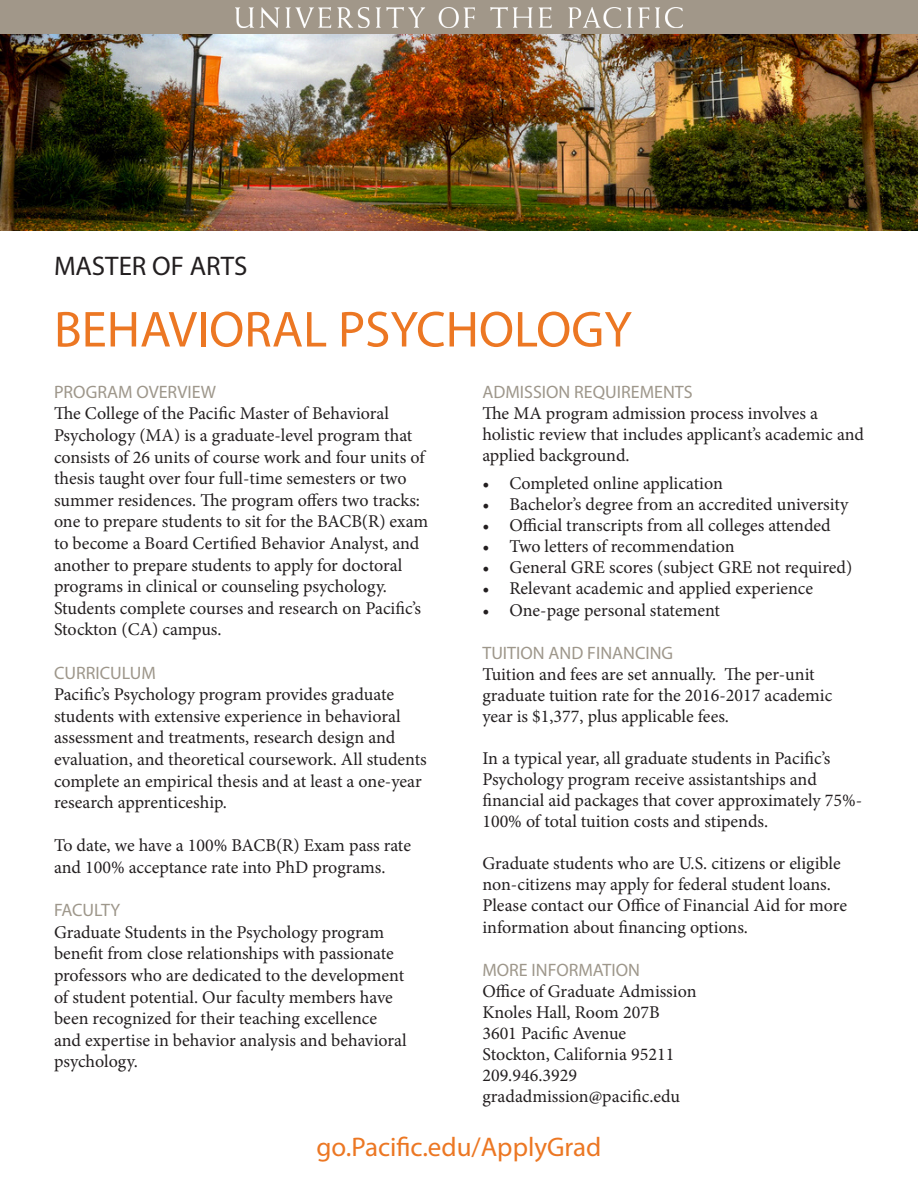
<style>
.page{position:relative;width:918px;height:1188px;background:#fff}
.page>*{position:absolute;margin:0;border:0;box-sizing:border-box;transform-origin:0 0}
.t1{font:51px "Myriad Pro";color:#ec7723}
.t2{font:27px "Myriad Pro";color:#ec7723}
.t3{font:27px "Myriad Pro";color:#231f20}
.t4{font:18px/21.6px "Minion Pro";color:#231f20}
.t5{font:18px "Myriad Pro";color:#9e978b}
</style>
<div class="page">
<div style="left:1px;top:1px;width:916px;height:32px;background:#a19789"></div>
<div style="left:0;top:0;width:918px;height:34px;border:2px solid #a19789"></div>
<img style="left:235px;top:7px;width:448px;height:20px">
<img style="left:1px;top:34px;width:916px;height:196px">
<p class="t3" style="left:54px;top:249px;width:195px">MASTER OF ARTS</p>
<p class="t1" style="left:54px;top:298px;width:579px">BEHAVIORAL PSYCHOLOGY</p>
<p class="t5" style="left:54px;top:381px;width:164px">PROGRAM OVERVIEW</p>
<p class="t4" style="left:54px;top:403px;width:376px">The College of the Pacific Master of Behavioral Psychology (MA) is a graduate-level program that consists of 26 units of course work and four units of thesis taught over four full-time semesters or two summer residences. The program offers two tracks: one to prepare students to sit for the BACB(R) exam to become a Board Certified Behavior Analyst, and another to prepare students to apply for doctoral programs in clinical or counseling psychology.<br>Students complete courses and research on Pacific’s Stockton (CA) campus.</p>
<p class="t5" style="left:54px;top:661px;width:103px">CURRICULUM</p>
<p class="t4" style="left:54px;top:684px;width:374px">Pacific’s Psychology program provides graduate students with extensive experience in behavioral assessment and treatments, research design and evaluation, and theoretical coursework. All students complete an empirical thesis and at least a one-year research apprenticeship.</p>
<p class="t4" style="left:54px;top:835px;width:359px">To date, we have a 100% BACB(R) Exam pass rate and 100% acceptance rate into PhD programs.</p>
<p class="t5" style="left:54px;top:899px;width:68px">FACULTY</p>
<p class="t4" style="left:54px;top:921px;width:354px">Graduate Students in the Psychology program benefit from close relationships with passionate professors who are dedicated to the development of student potential. Our faculty members have been recognized for their teaching excellence and expertise in behavior analysis and behavioral psychology.</p>
<p class="t5" style="left:482px;top:381px;width:212px">ADMISSION REQUIREMENTS</p>
<p class="t4" style="left:482px;top:403px;width:383px;line-height:21px">The MA program admission process involves a holistic review that includes applicant’s academic and applied background.</p>
<p class="t4" style="left:482px;top:473px;width:242px">• Completed online application</p>
<p class="t4" style="left:482px;top:494px;width:367px">• Bachelor’s degree from an accredited university</p>
<p class="t4" style="left:482px;top:515px;width:350px">• Official transcripts from all colleges attended</p>
<p class="t4" style="left:482px;top:536px;width:254px">• Two letters of recommendation</p>
<p class="t4" style="left:482px;top:557px;width:371px">• General GRE scores (subject GRE not required)</p>
<p class="t4" style="left:482px;top:578px;width:332px">• Relevant academic and applied experience</p>
<p class="t4" style="left:482px;top:599px;width:239px">• One-page personal statement</p>
<p class="t5" style="left:482px;top:642px;width:192px">TUITION AND FINANCING</p>
<p class="t4" style="left:482px;top:664px;width:351px;line-height:21px">Tuition and fees are set annually. The per-unit graduate tuition rate for the 2016-2017 academic year is $1,377, plus applicable fees.</p>
<p class="t4" style="left:482px;top:748px;width:381px;line-height:21px">In a typical year, all graduate students in Pacific’s Psychology program receive assistantships and financial aid packages that cover approximately 75%- 100% of total tuition costs and stipends.</p>
<p class="t4" style="left:482px;top:853px;width:366px;line-height:21.1px">Graduate students who are U.S. citizens or eligible non-citizens may apply for federal student loans.<br>Please contact our Office of Financial Aid for more information about financing options.</p>
<p class="t5" style="left:482px;top:959px;width:159px">MORE INFORMATION</p>
<p class="t4" style="left:482px;top:980px;width:216px">Office of Graduate Admission</p>
<p class="t4" style="left:482px;top:1001px;width:179px">Knoles Hall, Room 207B</p>
<p class="t4" style="left:482px;top:1022px;width:145px">3601 Pacific Avenue</p>
<p class="t4" style="left:482px;top:1043px;width:193px">Stockton, California 95211</p>
<p class="t4" style="left:482px;top:1064px;width:96px">209.946.3929</p>
<p class="t4" style="left:482px;top:1085px;width:199px">gradadmission@pacific.edu</p>
<p class="t2" style="left:316px;top:1130px;width:287px">go.Pacific.edu/ApplyGrad</p>
</div>
